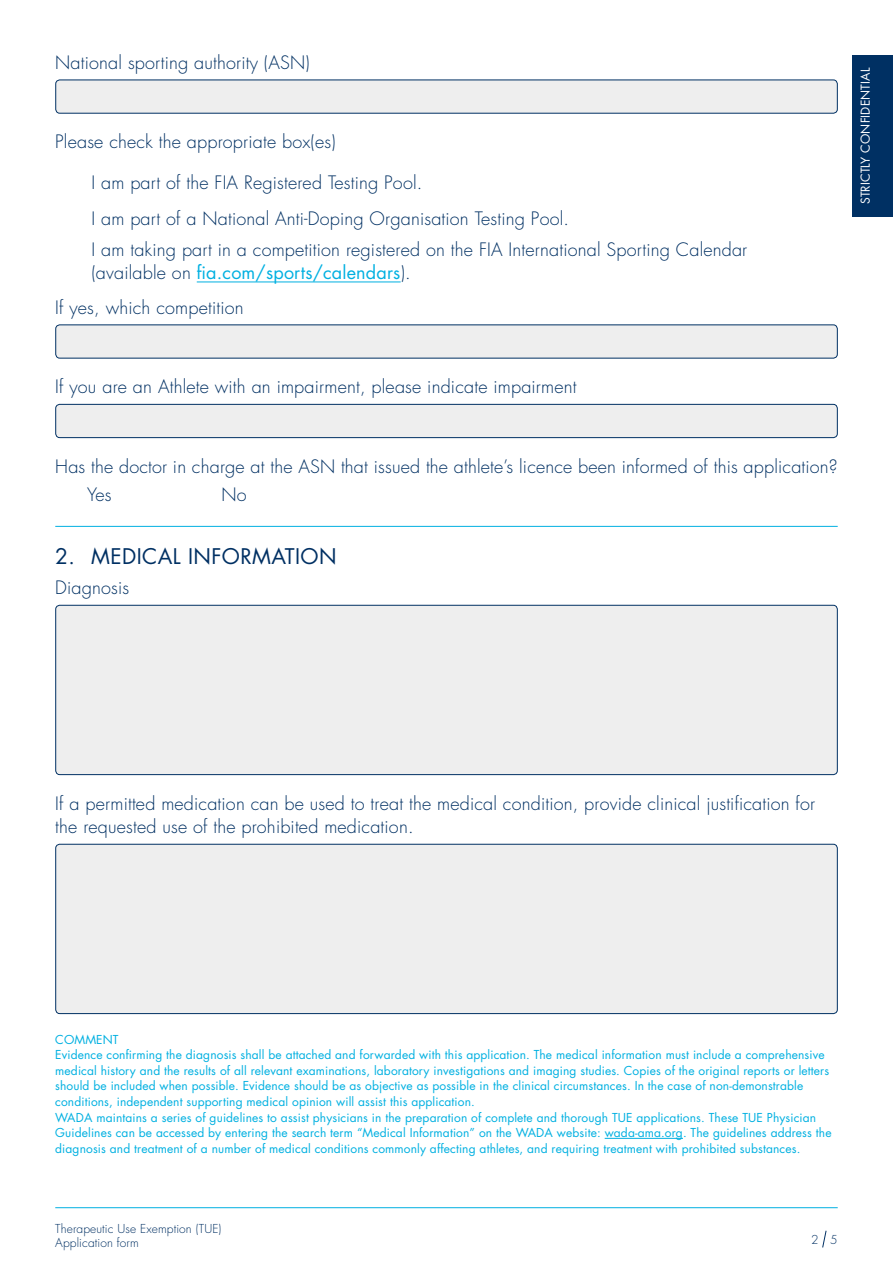
<style>
.page{position:relative;width:893px;height:1263px;background:#fff}
.page>*{position:absolute;margin:0;border:0;box-sizing:border-box;transform-origin:0 0}
.t1{font:21px "Futura Std";letter-spacing:.02em;color:#003063}
.t2{font:300 18px/23.4px "Futura Std";letter-spacing:.01em;color:#003063}
.t3{font:12px/15.6px "Futura Std";letter-spacing:.01em;color:#00b0e1}
.t4{font:300 12px/14.4px "Futura Std";letter-spacing:.01em;color:#003063}
.t5{font:12px "Futura Std";letter-spacing:.01em;color:#fff}
.s1{font-weight:400;color:#00b0e1}
</style>
<div class="page">
<svg style="left:822px;top:1230px;width:5px;height:18px"></svg>
<hr style="left:55px;top:1207px;width:783px;height:1px;background:#00b0e1">
<div style="left:852px;top:55px;width:41px;height:162px;background:#003063"></div>
<div style="left:56px;top:80px;width:781px;height:33px;background:#eee;border-radius:4px"></div>
<div style="left:55px;top:80px;width:783px;height:34px;border:1px solid #003063;border-radius:4px"></div>
<div style="left:56px;top:325px;width:781px;height:33px;background:#eee;border-radius:4px"></div>
<div style="left:55px;top:324px;width:783px;height:34px;border:1px solid #003063;border-radius:4px"></div>
<hr style="left:197px;top:282px;width:204px;height:1px;background:#00b0e1">
<div style="left:56px;top:404px;width:781px;height:34px;background:#eee;border-radius:4px"></div>
<div style="left:55px;top:404px;width:783px;height:34px;border:1px solid #003063;border-radius:4px"></div>
<hr style="left:55px;top:526px;width:783px;height:1px;background:#00b0e1">
<div style="left:56px;top:605px;width:781px;height:170px;background:#eee;border-radius:4px"></div>
<div style="left:55px;top:605px;width:783px;height:170px;border:1px solid #003063;border-radius:4px"></div>
<div style="left:56px;top:844px;width:781px;height:169px;background:#eee;border-radius:4px"></div>
<div style="left:55px;top:844px;width:783px;height:170px;border:1px solid #003063;border-radius:4px"></div>
<hr style="left:605px;top:1138px;width:78px;height:1px;background:#00b0e1">
<h2 class="t2" style="left:55px;top:51px;width:256px">National sporting authority (ASN)</h2>
<h2 class="t2" style="left:55px;top:131px;width:282px">Please check the appropriate box(es)</h2>
<h2 class="t2" style="left:91px;top:165px;width:479px;line-height:36.2px">I am part of the FIA Registered Testing Pool.<br>I am part of a National Anti-Doping Organisation Testing Pool.</h2>
<h2 class="t2" style="left:91px;top:238px;width:657px">I am taking part in a competition registered on the FIA International Sporting Calendar (available on <span class="s1">fia.com/sports/calendars</span>).</h2>
<h2 class="t2" style="left:55px;top:296px;width:190px">If yes, which competition</h2>
<p class="t5" style="left:858px;top:204px;width:138px;rotate:-90deg">STRICTLY CONFIDENTIAL</p>
<h2 class="t2" style="left:55px;top:376px;width:523px">If you are an Athlete with an impairment, please indicate impairment</h2>
<h2 class="t2" style="left:87px;top:453px;width:752px;line-height:28px;text-indent:-32px">Has the doctor in charge at the ASN that issued the athlete’s licence been informed of this application?<br>Yes</h2>
<h2 class="t2" style="left:221px;top:483px;width:27px">No</h2>
<h1 class="t1" style="left:55px;top:543px;width:283px">2. MEDICAL INFORMATION</h1>
<h2 class="t2" style="left:55px;top:576px;width:76px">Diagnosis</h2>
<h2 class="t2" style="left:55px;top:792px;width:761px">If a permitted medication can be used to treat the medical condition, provide clinical justification for the requested use of the prohibited medication.</h2>
<p class="t3" style="left:55px;top:1031px;width:778px">COMMENT<br>Evidence confirming the diagnosis shall be attached and forwarded with this application. The medical information must include a comprehensive medical history and the results of all relevant examinations, laboratory investigations and imaging studies. Copies of the original reports or letters should be included when possible. Evidence should be as objective as possible in the clinical circumstances. In the case of non-demonstrable conditions, independent supporting medical opinion will assist this application.<br>WADA maintains a series of guidelines to assist physicians in the preparation of complete and thorough TUE applications. These TUE Physician Guidelines can be accessed by entering the search term “Medical Information” on the WADA website: wada-ama.org. The guidelines address the diagnosis and treatment of a number of medical conditions commonly affecting athletes, and requiring treatment with prohibited substances.</p>
<p class="t4" style="left:55px;top:1221px;width:168px">Therapeutic Use Exemption (TUE)<br>Application form</p>
<p class="t4" style="left:811px;top:1232px;width:28px">2 5</p>
</div>
